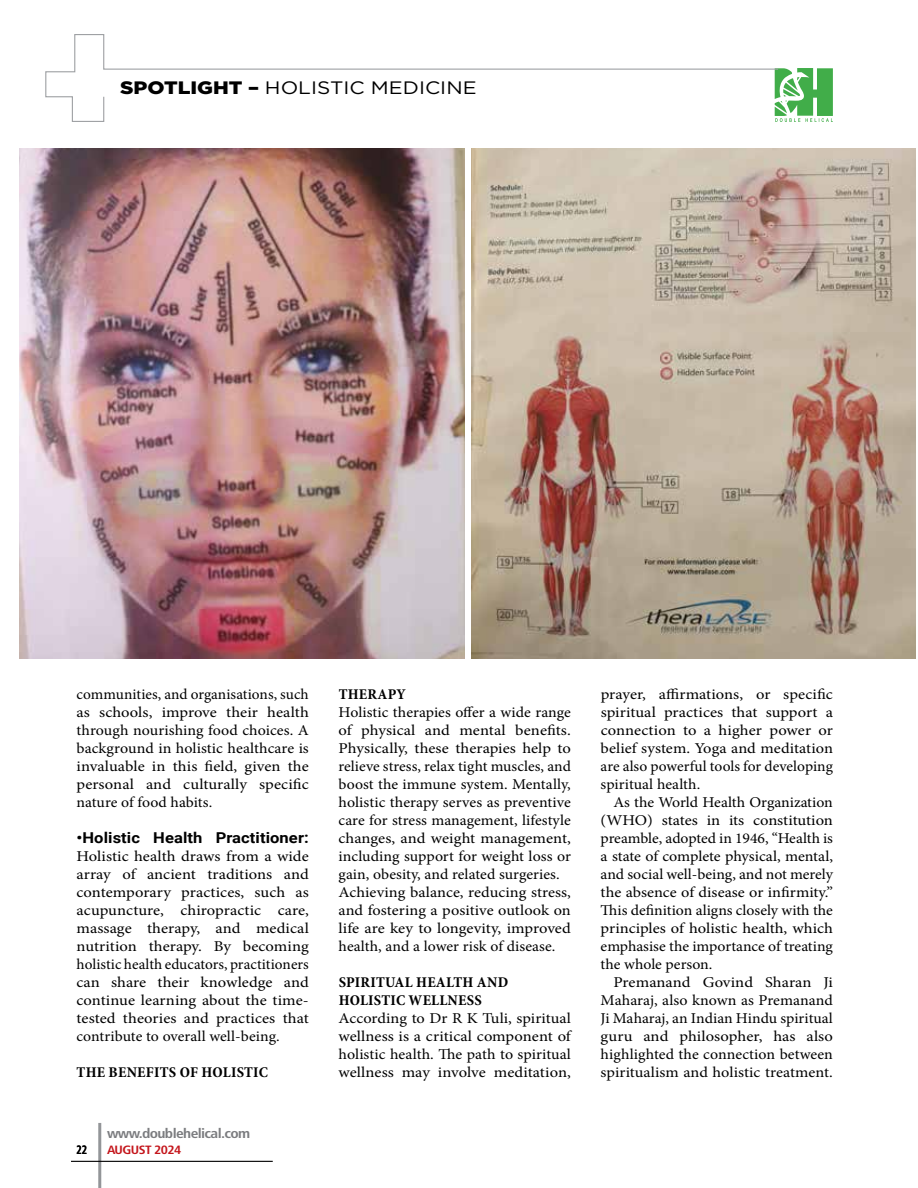
<style>
.page{position:relative;width:918px;height:1188px;background:#fff}
.page>*{position:absolute;margin:0;border:0;box-sizing:border-box;transform-origin:0 0}
.t1{font:18px "Gotham";color:#000;scale:1.15 1}
.t2{font:15px/18px "Minion Pro";color:#000;scale:1.05 1}
.t3{font:15px/18px "Minion Pro";color:#000;text-align:justify;scale:1.1 1}
.t4{font:15px/18px "Minion Pro";color:#000;text-align:justify}
.t5{font:15px/18px "Minion Pro";color:#000;text-align:justify;scale:1.08 1}
.t6{font:700 condensed 15px/18px "Minion Pro";letter-spacing:.015em;color:#000;scale:1.05 1}
.t7{font:700 15px "Roboto";letter-spacing:.005em;color:#000;scale:1.1 1}
.t8{font:700 condensed 13.5px "Frutiger LT Std";letter-spacing:-.04em;color:#7b7c7f;scale:1.15 1}
.t9{font:700 condensed 12px "Frutiger LT Std";letter-spacing:-.04em;color:#c4161c;scale:1.15 1}
.t10{font:700 12px "Frutiger Condensed BQ";color:#000;scale:.86 1}
.s1{font-weight:900}
</style>
<div class="page">
<svg style="left:779px;top:68px;width:54px;height:54px"></svg>
<img style="left:20px;top:148px;width:445px;height:510px">
<img style="left:472px;top:148px;width:444px;height:510px">
<svg style="left:45px;top:34px;width:734px;height:88px"></svg>
<hr style="left:98px;top:1123px;width:3px;height:65px;background:#939598">
<hr style="left:71px;top:1161px;width:202px;height:1px;background:#000">
<p class="t1" style="left:120px;top:76px;width:312px"><span class="s1">SPOTLIGHT –</span> HOLISTIC MEDICINE</p>
<p class="t4" style="left:77px;top:685px;width:234px">communities, and organisations, such as schools, improve their health through nourishing food choices. A background in holistic healthcare is invaluable in this field, given the personal and culturally specific nature of food habits.</p>
<p class="t7" style="left:77px;top:827px;width:213px">•Holistic Health Practitioner:</p>
<p class="t3" style="left:77px;top:847px;width:213px">Holistic health draws from a wide array of ancient traditions and contemporary practices, such as acupuncture, chiropractic care, massage therapy, and medical nutrition therapy. By becoming holistic health educators, practitioners can share their knowledge and continue learning about the time&shy;tested theories and practices that contribute to overall well-being.</p>
<p class="t6" style="left:77px;top:1063px;width:184px">THE BENEFITS OF HOLISTIC</p>
<p class="t10" style="left:77px;top:1142px;width:14px">22</p>
<p class="t8" style="left:107px;top:1125px;width:126px">www.doublehelical.com</p>
<p class="t9" style="left:107px;top:1143px;width:66px">AUGUST 2024</p>
<p class="t6" style="left:339px;top:685px;width:65px">THERAPY</p>
<p class="t2" style="left:339px;top:703px;width:223px">Holistic therapies offer a wide range of physical and mental benefits.<br>Physically, these therapies help to relieve stress, relax tight muscles, and boost the immune system. Mentally, holistic therapy serves as preventive care for stress management, lifestyle changes, and weight management, including support for weight loss or gain, obesity, and related surgeries.<br>Achieving balance, reducing stress, and fostering a positive outlook on life are key to longevity, improved health, and a lower risk of disease.</p>
<p class="t6" style="left:339px;top:973px;width:163px">SPIRITUAL HEALTH AND<br>HOLISTIC WELLNESS</p>
<p class="t5" style="left:339px;top:1009px;width:217px">According to Dr R K Tuli, spiritual wellness is a critical component of holistic health. The path to spiritual wellness may involve meditation,</p>
<p class="t3" style="left:601px;top:685px;width:213px">prayer, affirmations, or specific spiritual practices that support a connection to a higher power or belief system. Yoga and meditation are also powerful tools for developing spiritual health.</p>
<p class="t2" style="left:601px;top:793px;width:223px;text-align:justify;text-indent:13px">As the World Health Organization (WHO) states in its constitution preamble, adopted in 1946, “Health is a state of complete physical, mental, and social well-being, and not merely the absence of disease or infirmity.” This definition aligns closely with the principles of holistic health, which emphasise the importance of treating the whole person.</p>
<p class="t3" style="left:601px;top:973px;width:213px;text-indent:13px">Premanand Govind Sharan Ji Maharaj, also known as Premanand Ji Maharaj, an Indian Hindu spiritual guru and philosopher, has also highlighted the connection between spiritualism and holistic treatment.</p>
</div>
